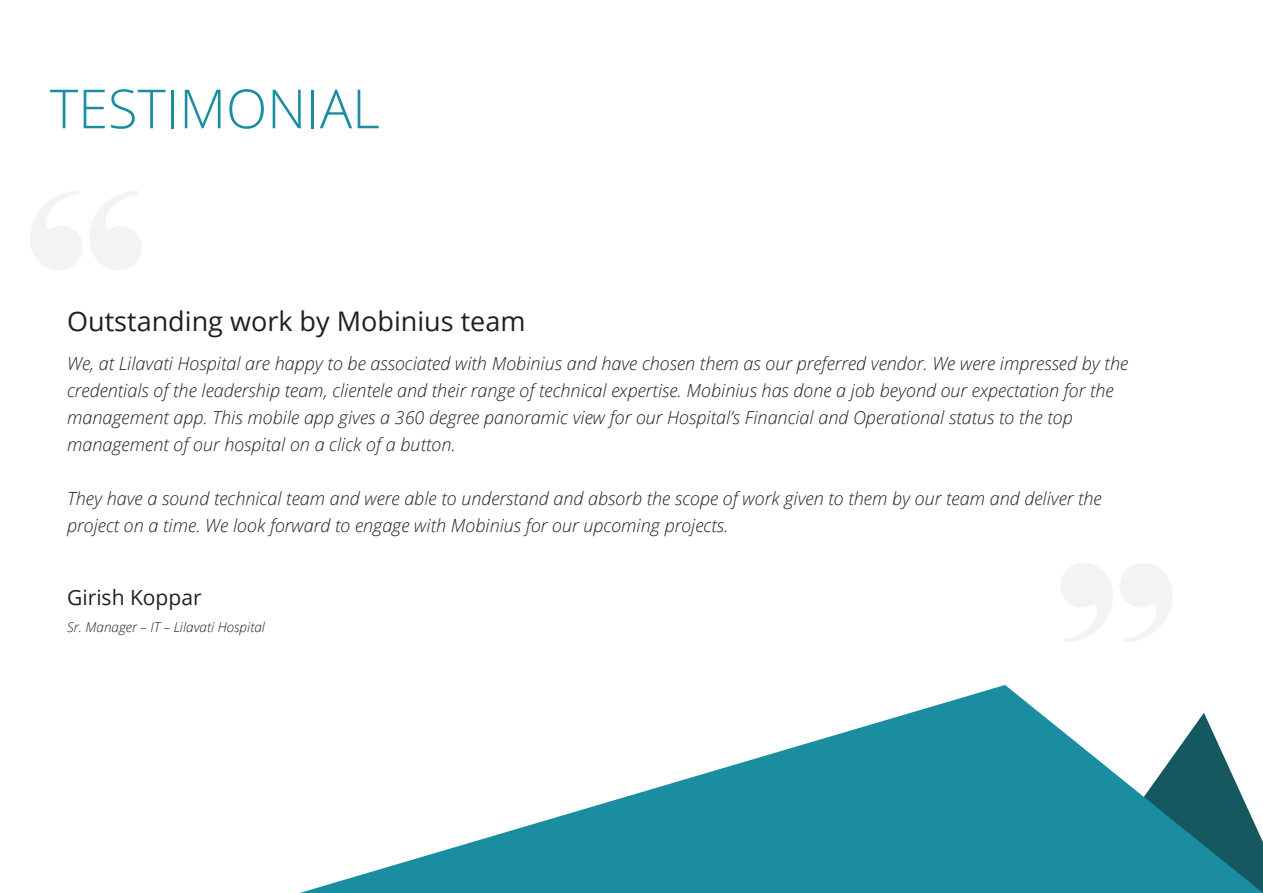
<style>
.page{position:relative;width:1263px;height:893px;background:#fff}
.page>*{position:absolute;margin:0;border:0;box-sizing:border-box;transform-origin:0 0}
.t1{font:300 54px "Open Sans";color:#1a8ea0}
.t2{font:27px "Open Sans";color:#231f20}
.t3{font:21px "Open Sans";color:#231f20}
.t4{font:italic 300 18px/27px "Open Sans";color:#231f20}
.t5{font:italic 300 13.5px "Open Sans";color:#231f20}
</style>
<div class="page">
<svg style="left:1061px;top:563px;width:111px;height:79px"></svg>
<svg style="left:30px;top:191px;width:112px;height:79px"></svg>
<svg style="left:300px;top:685px;width:963px;height:208px;fill:#1a8ea0"></svg>
<h1 class="t1" style="left:50px;top:72px;width:331px">TESTIMONIAL</h1>
<h2 class="t2" style="left:67px;top:303px;width:460px">Outstanding work by Mobinius team</h2>
<p class="t4" style="left:67px;top:350px;width:1062px">We, at Lilavati Hospital are happy to be associated with Mobinius and have chosen them as our preferred vendor. We were impressed by the credentials of the leadership team, clientele and their range of technical expertise. Mobinius has done a job beyond our expectation for the management app. This mobile app gives a 360 degree panoramic view for our Hospital’s Financial and Operational status to the top management of our hospital on a click of a button.</p>
<p class="t4" style="left:67px;top:485px;width:1036px">They have a sound technical team and were able to understand and absorb the scope of work given to them by our team and deliver the project on a time. We look forward to engage with Mobinius for our upcoming projects.</p>
<p class="t3" style="left:67px;top:583px;width:136px">Girish Koppar</p>
<p class="t5" style="left:67px;top:618px;width:199px">Sr. Manager – IT – Lilavati Hospital</p>
</div>
